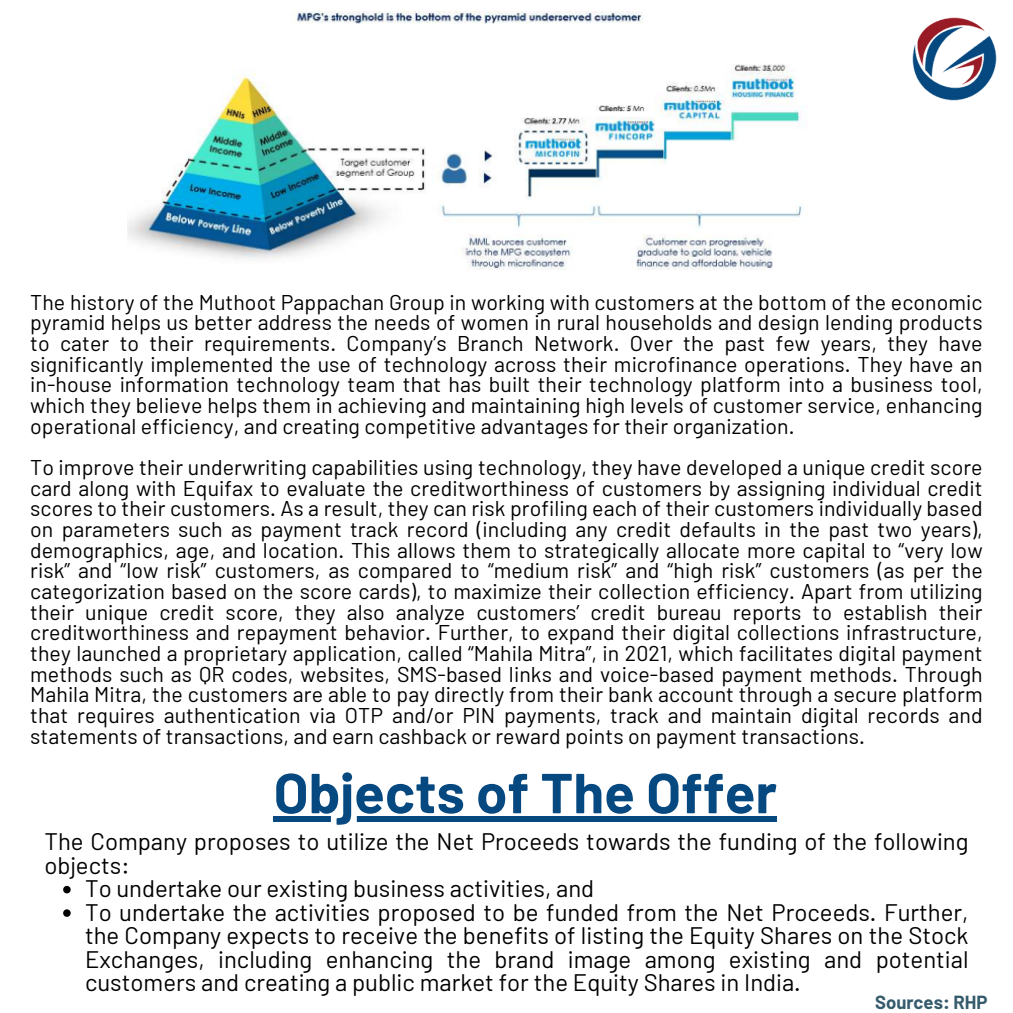
<style>
.page{position:relative;width:1013px;height:1013px;background:#fff}
.page>*{position:absolute;margin:0;border:0;box-sizing:border-box;transform-origin:0 0}
.t1{font:700 56.25px "Barlow";color:#064880}
.t2{font:23.88px/23.5px "Barlow";color:#010000}
.t3{font:21.38px/20.6px "Barlow";letter-spacing:.005em;color:#010000;text-align:justify}
.t4{font:700 18.5px "Barlow";color:#365b6d}
</style>
<div class="page">
<img style="left:911px;top:16px;width:86px;height:85px;border-radius:50%">
<div style="left:274px;top:816px;width:503px;height:5px;background:#064880"></div>
<svg style="left:63px;top:885px;width:8px;height:8px"></svg>
<svg style="left:63px;top:909px;width:8px;height:7px"></svg>
<img style="left:127px;top:11px;width:677px;height:259px">
<p class="t3" style="left:30px;top:291px;width:954px">The history of the Muthoot Pappachan Group in working with customers at the bottom of the economic pyramid helps us better address the needs of women in rural households and design lending products to cater to their requirements. Company’s Branch Network. Over the past few years, they have significantly implemented the use of technology across their microfinance operations. They have an in-house information technology team that has built their technology platform into a business tool, which they believe helps them in achieving and maintaining high levels of customer service, enhancing operational efficiency, and creating competitive advantages for their organization.</p>
<p class="t3" style="left:30px;top:456px;width:954px">To improve their underwriting capabilities using technology, they have developed a unique credit score card along with Equifax to evaluate the creditworthiness of customers by assigning individual credit scores to their customers. As a result, they can risk profiling each of their customers individually based on parameters such as payment track record (including any credit defaults in the past two years), demographics, age, and location. This allows them to strategically allocate more capital to “very low risk” and “low risk” customers, as compared to “medium risk” and “high risk” customers (as per the categorization based on the score cards), to maximize their collection efficiency. Apart from utilizing their unique credit score, they also analyze customers’ credit bureau reports to establish their creditworthiness and repayment behavior. Further, to expand their digital collections infrastructure, they launched a proprietary application, called “Mahila Mitra”, in 2021, which facilitates digital payment methods such as QR codes, websites, SMS-based links and voice-based payment methods. Through Mahila Mitra, the customers are able to pay directly from their bank account through a secure platform that requires authentication via OTP and/or PIN payments, track and maintain digital records and statements of transactions, and earn cashback or reward points on payment transactions.</p>
<p class="t1" style="left:274px;top:757px;width:505px">Objects of The Offer</p>
<p class="t2" style="left:44px;top:829px;width:925px">The Company proposes to utilize the Net Proceeds towards the funding of the following objects:</p>
<p class="t2" style="left:85px;top:875px;width:510px">To undertake our existing business activities, and</p>
<p class="t2" style="left:85px;top:899px;width:885px;text-align:justify">To undertake the activities proposed to be funded from the Net Proceeds. Further, the Company expects to receive the benefits of listing the Equity Shares on the Stock Exchanges, including enhancing the brand image among existing and potential customers and creating a public market for the Equity Shares in India.</p>
<p class="t4" style="left:875px;top:990px;width:114px">Sources: RHP</p>
</div>
